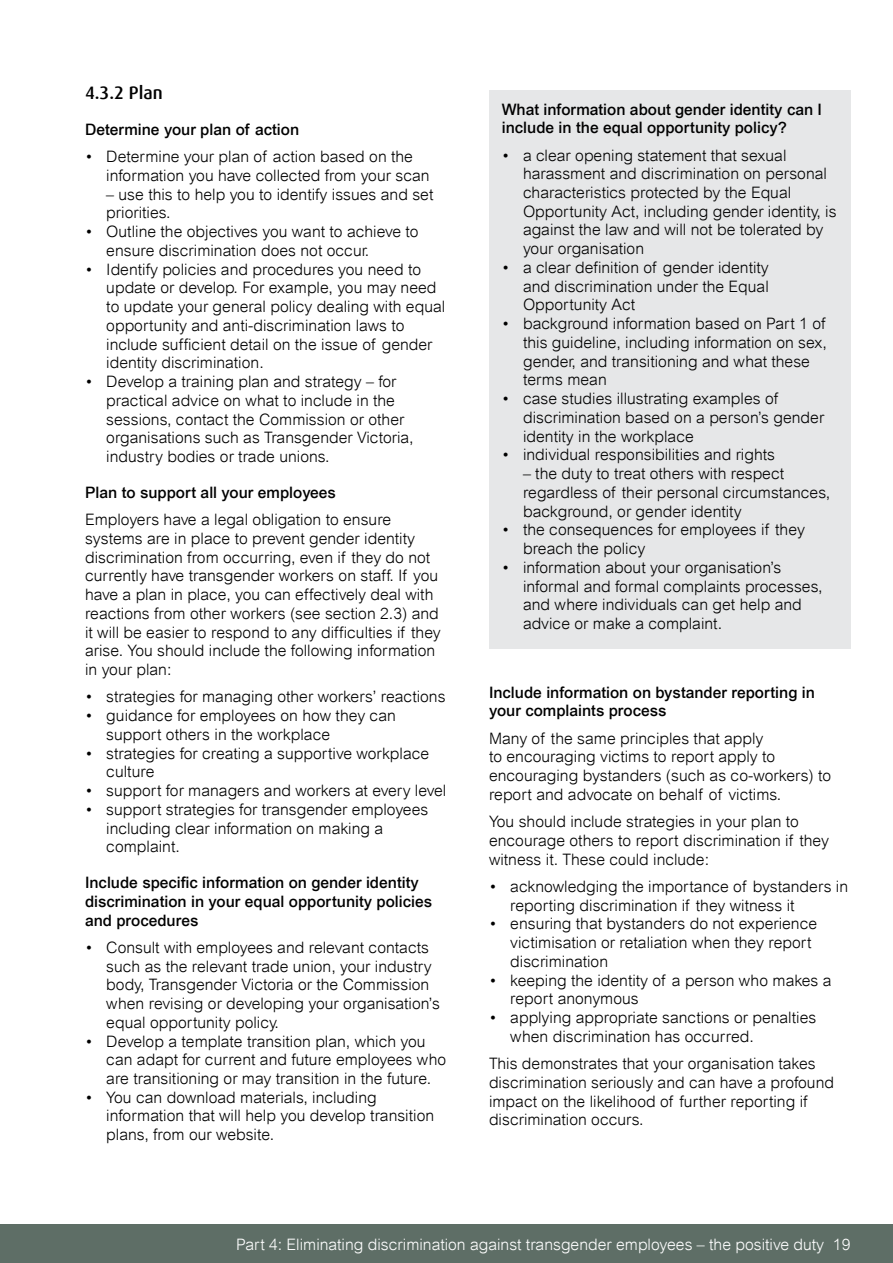
<style>
.page{position:relative;width:893px;height:1263px;background:#fff}
.page>*{position:absolute;margin:0;border:0;box-sizing:border-box;transform-origin:0 0}
.t1{font:500 18px "Dax";color:#000}
.t2{font:300 15.75px/18.8px "Arial";color:#000}
.t3{font:500 15.75px/18.8px "Arial";color:#000}
.t4{font:300 15.75px "Arial";color:#fff}
</style>
<div class="page">
<div style="left:0;top:1225px;width:893px;height:38px;background:#5e6e66"></div>
<div style="left:489px;top:90px;width:361px;height:558px;background:#e6e7e8"></div>
<p class="t1" style="left:85px;top:83px;width:79px">4.3.2 Plan</p>
<p class="t3" style="left:85px;top:120px;width:216px">Determine your plan of action</p>
<p class="t2" style="left:106px;top:147px;width:325px;text-indent:-21px">• Determine your plan of action based on the information you have collected from your scan</p>
<p class="t2" style="left:106px;top:185px;width:329px">– use this to help you to identify issues and set priorities.</p>
<p class="t2" style="left:106px;top:222px;width:314px;text-indent:-21px">• Outline the objectives you want to achieve to ensure discrimination does not occur.</p>
<p class="t2" style="left:106px;top:260px;width:341px;text-indent:-21px">• Identify policies and procedures you need to update or develop. For example, you may need to update your general policy dealing with equal opportunity and anti-discrimination laws to include sufficient detail on the issue of gender identity discrimination.</p>
<p class="t2" style="left:106px;top:372px;width:309px;text-indent:-21px">• Develop a training plan and strategy – for practical advice on what to include in the sessions, contact the Commission or other organisations such as Transgender Victoria, industry bodies or trade unions.</p>
<p class="t3" style="left:85px;top:483px;width:252px">Plan to support all your employees</p>
<p class="t2" style="left:85px;top:510px;width:357px">Employers have a legal obligation to ensure systems are in place to prevent gender identity discrimination from occurring, even if they do not currently have transgender workers on staff. If you have a plan in place, you can effectively deal with reactions from other workers (see section 2.3) and it will be easier to respond to any difficulties if they arise. You should include the following information in your plan:</p>
<p class="t2" style="left:85px;top:687px;width:362px">• strategies for managing other workers’ reactions</p>
<p class="t2" style="left:106px;top:706px;width:291px;text-indent:-21px">• guidance for employees on how they can support others in the workplace</p>
<p class="t2" style="left:106px;top:744px;width:324px;text-indent:-21px">• strategies for creating a supportive workplace culture</p>
<p class="t2" style="left:85px;top:781px;width:363px">• support for managers and workers at every level</p>
<p class="t2" style="left:106px;top:800px;width:324px;text-indent:-21px">• support strategies for transgender employees including clear information on making a complaint.</p>
<p class="t3" style="left:85px;top:873px;width:349px">Include specific information on gender identity discrimination in your equal opportunity policies and procedures</p>
<p class="t2" style="left:106px;top:938px;width:335px;text-indent:-21px">• Consult with employees and relevant contacts such as the relevant trade union, your industry body, Transgender Victoria or the Commission when revising or developing your organisation’s equal opportunity policy.</p>
<p class="t2" style="left:106px;top:1031px;width:341px;text-indent:-21px">• Develop a template transition plan, which you can adapt for current and future employees who are transitioning or may transition in the future.</p>
<p class="t2" style="left:106px;top:1088px;width:329px;text-indent:-21px">• You can download materials, including information that will help you develop transition plans, from our website.</p>
<p class="t3" style="left:502px;top:99px;width:322px">What information about gender identity can I include in the equal opportunity policy?</p>
<p class="t2" style="left:523px;top:146px;width:315px;text-indent:-21px">• a clear opening statement that sexual harassment and discrimination on personal characteristics protected by the Equal Opportunity Act, including gender identity, is against the law and will not be tolerated by your organisation</p>
<p class="t2" style="left:523px;top:258px;width:247px;text-align:justify;text-indent:-21px">• a clear definition of gender identity and discrimination under the Equal Opportunity Act</p>
<p class="t2" style="left:523px;top:314px;width:305px;text-indent:-21px">• background information based on Part 1 of this guideline, including information on sex, gender, and transitioning and what these terms mean</p>
<p class="t2" style="left:523px;top:389px;width:303px;text-indent:-21px">• case studies illustrating examples of discrimination based on a person’s gender identity in the workplace</p>
<p class="t2" style="left:502px;top:445px;width:275px">• individual responsibilities and rights</p>
<p class="t2" style="left:523px;top:464px;width:309px">– the duty to treat others with respect regardless of their personal circumstances, background, or gender identity</p>
<p class="t2" style="left:523px;top:520px;width:283px;text-indent:-21px">• the consequences for employees if they breach the policy</p>
<p class="t2" style="left:523px;top:558px;width:301px;text-indent:-21px">• information about your organisation’s informal and formal complaints processes, and where individuals can get help and advice or make a complaint.</p>
<p class="t3" style="left:489px;top:682px;width:328px">Include information on bystander reporting in your complaints process</p>
<p class="t2" style="left:489px;top:729px;width:344px">Many of the same principles that apply<br>to encouraging victims to report apply to encouraging bystanders (such as co-workers) to report and advocate on behalf of victims.</p>
<p class="t2" style="left:489px;top:812px;width:341px">You should include strategies in your plan to encourage others to report discrimination if they witness it. These could include:</p>
<p class="t2" style="left:510px;top:877px;width:339px;text-indent:-21px">• acknowledging the importance of bystanders in reporting discrimination if they witness it</p>
<p class="t2" style="left:510px;top:914px;width:308px;text-indent:-21px">• ensuring that bystanders do not experience victimisation or retaliation when they report discrimination</p>
<p class="t2" style="left:510px;top:970px;width:323px;text-indent:-21px">• keeping the identity of a person who makes a report anonymous</p>
<p class="t2" style="left:510px;top:1008px;width:308px;text-indent:-21px">• applying appropriate sanctions or penalties when discrimination has occurred.</p>
<p class="t2" style="left:489px;top:1054px;width:347px">This demonstrates that your organisation takes discrimination seriously and can have a profound impact on the likelihood of further reporting if discrimination occurs.</p>
<p class="t4" style="left:236px;top:1235px;width:616px">Part 4: Eliminating discrimination against transgender employees – the positive duty 19</p>
</div>
